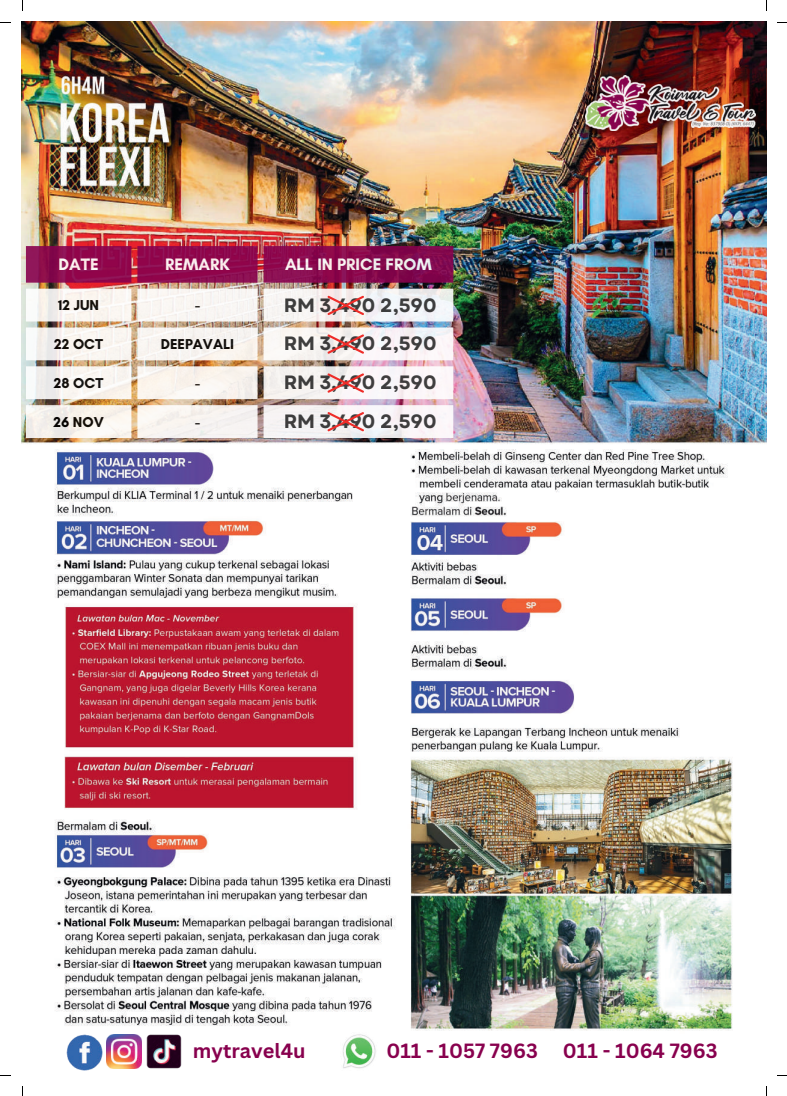
<style>
.page{position:relative;width:787px;height:1096px;background:#fff}
.page>*{position:absolute;margin:0;border:0;box-sizing:border-box;transform-origin:0 0}
.t1{font:700 20px "Canva Sans";color:#88014e}
.t2{font:700 19.25px/38.8px "Garet";color:#000;text-align:justify}
.t3{font:700 16.88px "Glacial Indifference";color:#fff}
.t4{font:700 14.62px "Glacial Indifference";color:#000}
</style>
<div class="page">
<img style="left:22px;top:22px;width:744px;height:1047px">
<img style="left:585px;top:75px;width:171px;height:56px">
<img style="left:66px;top:1033px;width:37px;height:38px">
<img style="left:107px;top:1033px;width:34px;height:35px">
<img style="left:340px;top:1032px;width:38px;height:37px">
<img style="left:147px;top:1033px;width:34px;height:35px">
<svg style="left:26px;top:246px;width:427px;height:36px"></svg>
<img style="left:26px;top:288px;width:427px;height:150px">
<svg style="left:328px;top:296px;width:36px;height:19px"></svg>
<svg style="left:328px;top:334px;width:36px;height:19px"></svg>
<svg style="left:328px;top:373px;width:36px;height:19px"></svg>
<svg style="left:328px;top:412px;width:36px;height:19px"></svg>
<p class="t3" style="left:59px;top:253px;width:42px">DATE</p>
<p class="t3" style="left:165px;top:253px;width:66px">REMARK</p>
<p class="t3" style="left:285px;top:253px;width:148px">ALL IN PRICE FROM</p>
<p class="t4" style="left:58px;top:296px;width:42px">12 JUN</p>
<p class="t4" style="left:195px;top:296px;width:6px">-</p>
<p class="t4" style="left:54px;top:335px;width:50px">22 OCT</p>
<p class="t4" style="left:161px;top:335px;width:75px">DEEPAVALI</p>
<p class="t4" style="left:54px;top:374px;width:51px">28 OCT</p>
<p class="t4" style="left:195px;top:374px;width:6px">-</p>
<p class="t4" style="left:54px;top:412px;width:52px">26 NOV</p>
<p class="t4" style="left:195px;top:412px;width:6px">-</p>
<p class="t2" style="left:283px;top:286px;width:155px">RM 3,490 2,590<br>RM 3,490 2,590<br>RM 3,490 2,590<br>RM 3,490 2,590</p>
<p class="t1" style="left:193px;top:1039px;width:114px">mytravel4u</p>
<p class="t1" style="left:386px;top:1039px;width:153px">011 - 1057 7963</p>
<p class="t1" style="left:563px;top:1039px;width:156px">011 - 1064 7963</p>
</div>
